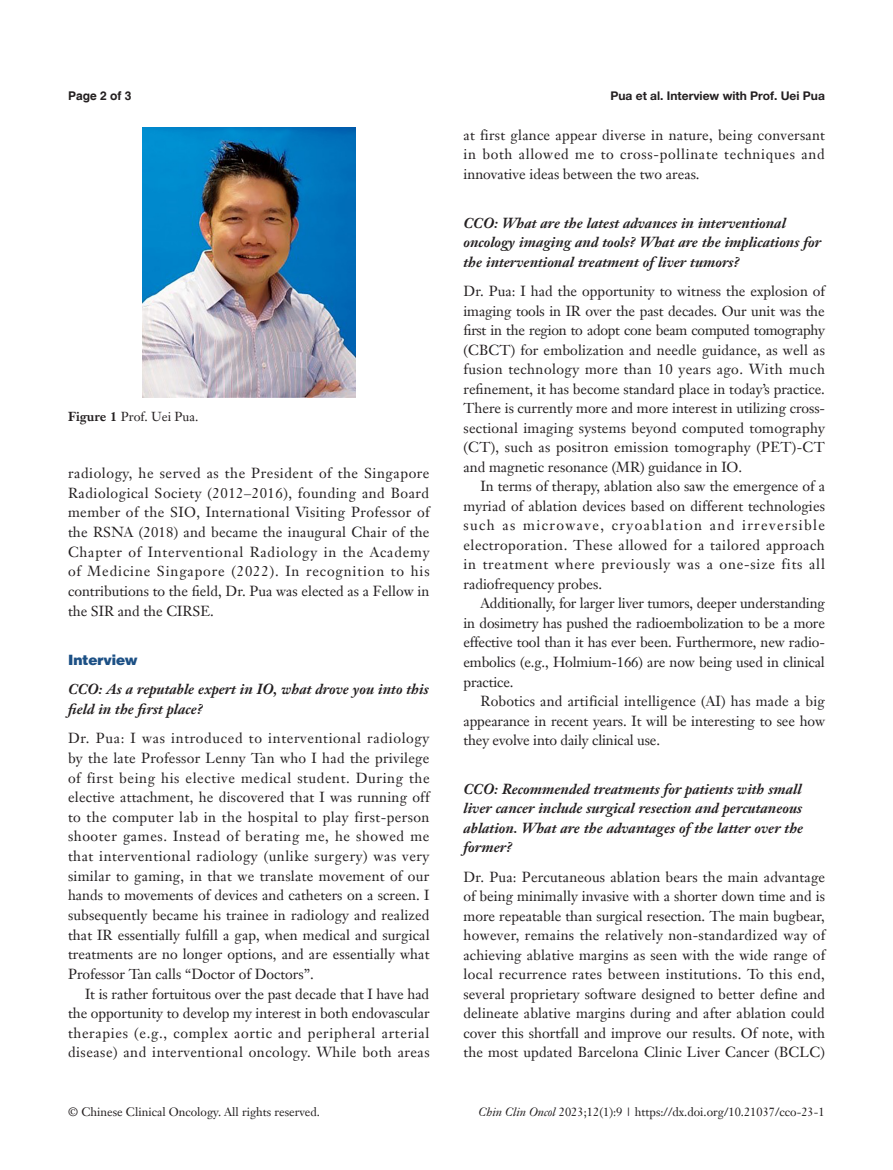
<style>
.page{position:relative;width:893px;height:1170px;background:#fff}
.page>*{position:absolute;margin:0;border:0;box-sizing:border-box;transform-origin:0 0}
.B-zhengwen{font:14.25px/19.5px "Janson Text LT";color:#231f20;text-align:justify}
._2ji-6_5{font:italic 700 14.25px/19.5px "Janson Text LT";color:#231f20}
._2ji-zhengti{font:italic 700 14.25px/19.6px "Janson Text LT";color:#231f20}
._1ji-6_5{font:900 14.25px "Helvetica";color:#1c5085}
.t1{font:12.75px "Janson Text LT";color:#231f20}
.ZY-doi{font:12px "Janson Text LT";color:#231f20}
.ZY-banquan{font:12px "Janson Text LT";color:#231f20}
.ZY-Running_title{font:700 12px "Helvetica Neue LT Pro";color:#231f20}
.ZY-yema{font:700 12px "Helvetica";color:#231f20}
.s1{font-weight:700}
.s2{font-style:italic}
</style>
<div class="page">
<img style="left:142px;top:128px;width:213px;height:270px">
<p class="ZY-yema" style="left:68px;top:88px;width:65px">Page 2 of 3</p>
<p class="ZY-Running_title" style="left:610px;top:88px;width:216px">Pua et al. Interview with Prof. Uei Pua</p>
<p class="t1" style="left:68px;top:409px;width:132px"><span class="s1">Figure 1</span> Prof. Uei Pua.</p>
<p class="B-zhengwen" style="left:68px;top:463px;width:363px">radiology, he served as the President of the Singapore Radiological Society (2012–2016), founding and Board member of the SIO, International Visiting Professor of the RSNA (2018) and became the inaugural Chair of the Chapter of Interventional Radiology in the Academy of Medicine Singapore (2022). In recognition to his contributions to the field, Dr. Pua was elected as a Fellow in the SIR and the CIRSE.</p>
<p class="_1ji-6_5" style="left:68px;top:650px;width:71px">Interview</p>
<p class="_2ji-zhengti" style="left:68px;top:679px;width:362px">CCO: As a reputable expert in IO, what drove you into this field in the first place?</p>
<p class="B-zhengwen" style="left:68px;top:728px;width:363px">Dr. Pua: I was introduced to interventional radiology by the late Professor Lenny Tan who I had the privilege of first being his elective medical student. During the elective attachment, he discovered that I was running off to the computer lab in the hospital to play first-person shooter games. Instead of berating me, he showed me that interventional radiology (unlike surgery) was very similar to gaming, in that we translate movement of our hands to movements of devices and catheters on a screen. I subsequently became his trainee in radiology and realized that IR essentially fulfill a gap, when medical and surgical treatments are no longer options, and are essentially what Professor Tan calls “Doctor of Doctors”.</p>
<p class="B-zhengwen" style="left:68px;top:983px;width:363px;text-indent:17px">It is rather fortuitous over the past decade that I have had the opportunity to develop my interest in both endovascular therapies (e.g., complex aortic and peripheral arterial disease) and interventional oncology. While both areas</p>
<p class="B-zhengwen" style="left:463px;top:125px;width:363px">at first glance appear diverse in nature, being conversant in both allowed me to cross-pollinate techniques and innovative ideas between the two areas.</p>
<p class="_2ji-6_5" style="left:463px;top:213px;width:359px">CCO: What are the latest advances in interventional oncology imaging and tools? What are the implications for the interventional treatment of liver tumors?</p>
<p class="B-zhengwen" style="left:463px;top:281px;width:363px">Dr. Pua: I had the opportunity to witness the explosion of imaging tools in IR over the past decades. Our unit was the first in the region to adopt cone beam computed tomography (CBCT) for embolization and needle guidance, as well as fusion technology more than 10 years ago. With much refinement, it has become standard place in today’s practice.<br>There is currently more and more interest in utilizing cross&shy;sectional imaging systems beyond computed tomography (CT), such as positron emission tomography (PET)-CT and magnetic resonance (MR) guidance in IO.</p>
<p class="B-zhengwen" style="left:463px;top:476px;width:363px;text-indent:17px">In terms of therapy, ablation also saw the emergence of a myriad of ablation devices based on different technologies such as microwave, cryoablation and irreversible electroporation. These allowed for a tailored approach in treatment where previously was a one-size fits all radiofrequency probes.</p>
<p class="B-zhengwen" style="left:463px;top:593px;width:363px;text-indent:17px">Additionally, for larger liver tumors, deeper understanding in dosimetry has pushed the radioembolization to be a more effective tool than it has ever been. Furthermore, new radio&shy;embolics (e.g., Holmium-166) are now being used in clinical practice.</p>
<p class="B-zhengwen" style="left:463px;top:691px;width:363px;text-indent:17px">Robotics and artificial intelligence (AI) has made a big appearance in recent years. It will be interesting to see how they evolve into daily clinical use.</p>
<p class="_2ji-6_5" style="left:463px;top:779px;width:341px;text-align:justify">CCO: Recommended treatments for patients with small liver cancer include surgical resection and percutaneous ablation. What are the advantages of the latter over the former?</p>
<p class="B-zhengwen" style="left:463px;top:866px;width:363px">Dr. Pua: Percutaneous ablation bears the main advantage of being minimally invasive with a shorter down time and is more repeatable than surgical resection. The main bugbear, however, remains the relatively non-standardized way of achieving ablative margins as seen with the wide range of local recurrence rates between institutions. To this end, several proprietary software designed to better define and delineate ablative margins during and after ablation could cover this shortfall and improve our results. Of note, with the most updated Barcelona Clinic Liver Cancer (BCLC)</p>
<p class="ZY-banquan" style="left:68px;top:1104px;width:253px">© Chinese Clinical Oncology. All rights reserved.</p>
<p class="ZY-doi" style="left:479px;top:1104px;width:348px"><span class="s2">Chin Clin Oncol</span> 2023;12(1):9 | https://dx.doi.org/10.21037/cco-23-1</p>
</div>
